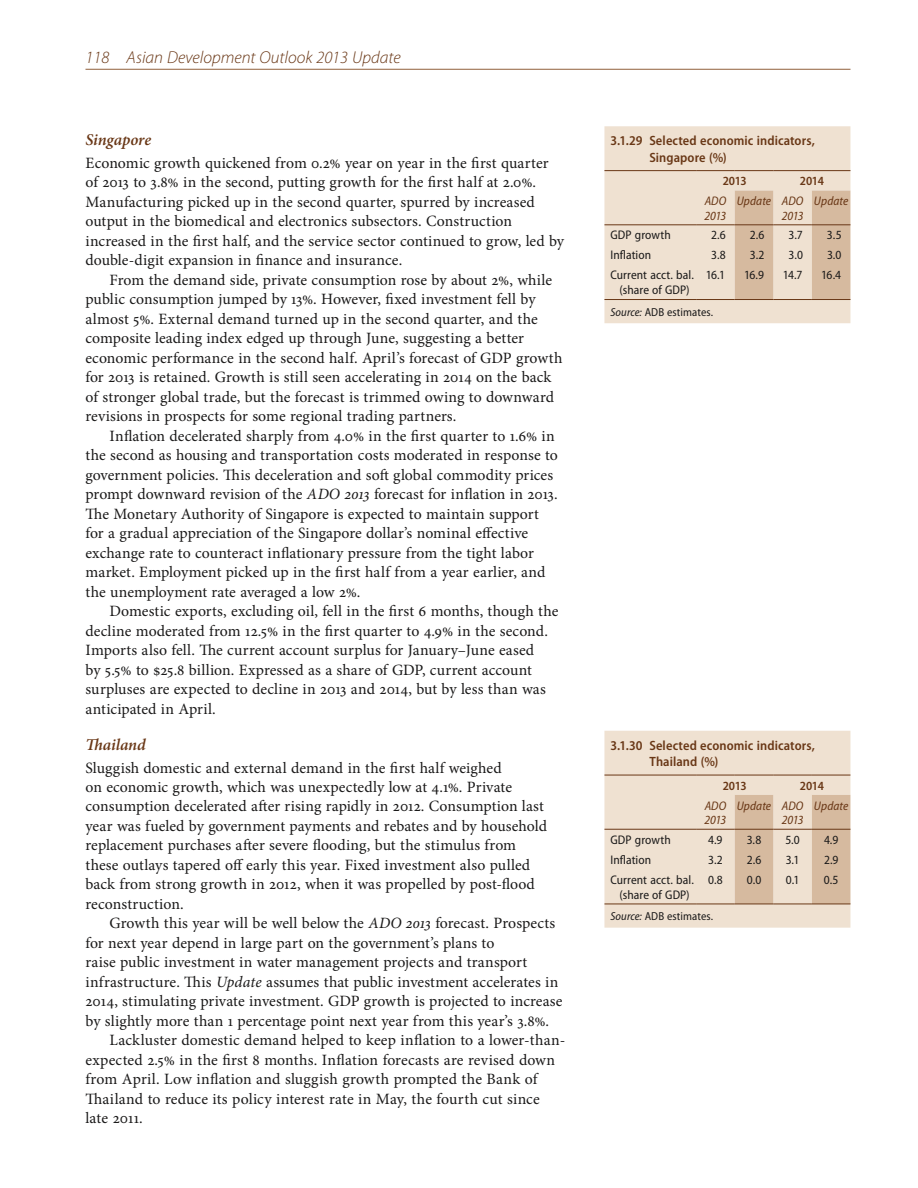
<style>
.page{position:relative;width:918px;height:1188px;background:#fff}
.page>*{position:absolute;margin:0;border:0;box-sizing:border-box;transform-origin:0 0}
.t1{font:italic 300 17.25px "Myriad Pro";color:#693716}
.t2{font:italic 600 16.5px "Minion Pro";letter-spacing:-.01em;color:#693716}
.t3{font:15.75px/19.5px "Minion Pro";letter-spacing:.005em;color:#1a1919}
.t4{font:600 semi-condensed 13.5px/16.2px "Myriad Pro";letter-spacing:.01em;color:#693716}
.t5{font:semi-condensed 12.6px/15px "Myriad Pro";letter-spacing:.005em;color:#1a1919;text-align:center}
.t6{font:italic semi-condensed 12.6px/14.4px "Myriad Pro";color:#693716}
.t7{font:600 semi-condensed 12.6px "Myriad Pro";letter-spacing:-.025em;color:#693716}
.t8{font:semi-condensed 11.7px "Myriad Pro";letter-spacing:.01em;color:#1a1919}
.s1{font-style:italic}
</style>
<div class="page">
<hr style="left:86px;top:69px;width:764px;height:1px;background:#905f3a">
<div style="left:604px;top:731px;width:246px;height:197px;background:#efe1d1"></div>
<div style="left:735px;top:795px;width:38px;height:109px;background:#d6ba9f"></div>
<div style="left:812px;top:795px;width:38px;height:109px;background:#d6ba9f"></div>
<hr style="left:604px;top:775px;width:92px;height:1px;background:#693716">
<hr style="left:696px;top:775px;width:39px;height:1px;background:#693716">
<hr style="left:735px;top:775px;width:38px;height:1px;background:#693716">
<hr style="left:773px;top:775px;width:39px;height:1px;background:#693716">
<hr style="left:812px;top:775px;width:38px;height:1px;background:#693716">
<hr style="left:604px;top:829px;width:92px;height:1px;background:#693716">
<hr style="left:696px;top:829px;width:39px;height:1px;background:#693716">
<hr style="left:735px;top:829px;width:38px;height:1px;background:#693716">
<hr style="left:773px;top:829px;width:39px;height:1px;background:#693716">
<hr style="left:812px;top:829px;width:38px;height:1px;background:#693716">
<hr style="left:604px;top:904px;width:92px;height:1px;background:#693716">
<hr style="left:696px;top:904px;width:39px;height:1px;background:#693716">
<hr style="left:735px;top:904px;width:38px;height:1px;background:#693716">
<hr style="left:773px;top:904px;width:39px;height:1px;background:#693716">
<hr style="left:812px;top:904px;width:38px;height:1px;background:#693716">
<div style="left:604px;top:126px;width:246px;height:197px;background:#efe1d1"></div>
<div style="left:735px;top:191px;width:38px;height:108px;background:#d6ba9f"></div>
<div style="left:812px;top:191px;width:38px;height:108px;background:#d6ba9f"></div>
<hr style="left:604px;top:170px;width:92px;height:1px;background:#693716">
<hr style="left:696px;top:170px;width:39px;height:1px;background:#693716">
<hr style="left:735px;top:170px;width:38px;height:1px;background:#693716">
<hr style="left:773px;top:170px;width:39px;height:1px;background:#693716">
<hr style="left:812px;top:170px;width:38px;height:1px;background:#693716">
<hr style="left:604px;top:224px;width:92px;height:1px;background:#693716">
<hr style="left:696px;top:224px;width:39px;height:1px;background:#693716">
<hr style="left:735px;top:224px;width:38px;height:1px;background:#693716">
<hr style="left:773px;top:224px;width:39px;height:1px;background:#693716">
<hr style="left:812px;top:224px;width:38px;height:1px;background:#693716">
<hr style="left:604px;top:299px;width:92px;height:1px;background:#693716">
<hr style="left:696px;top:299px;width:39px;height:1px;background:#693716">
<hr style="left:735px;top:299px;width:38px;height:1px;background:#693716">
<hr style="left:773px;top:299px;width:39px;height:1px;background:#693716">
<hr style="left:812px;top:299px;width:38px;height:1px;background:#693716">
<p class="t1" style="left:86px;top:48px;width:317px">118 Asian Development Outlook 2013 Update</p>
<p class="t2" style="left:86px;top:129px;width:67px">Singapore</p>
<p class="t3" style="left:86px;top:153px;width:480px">Economic growth quickened from 0.2% year on year in the first quarter of 2013 to 3.8% in the second, putting growth for the first half at 2.0%.<br>Manufacturing picked up in the second quarter, spurred by increased output in the biomedical and electronics subsectors. Construction increased in the first half, and the service sector continued to grow, led by double-digit expansion in finance and insurance.</p>
<p class="t3" style="left:86px;top:270px;width:479px;text-indent:24px">From the demand side, private consumption rose by about 2%, while public consumption jumped by 13%. However, fixed investment fell by almost 5%. External demand turned up in the second quarter, and the composite leading index edged up through June, suggesting a better economic performance in the second half. April’s forecast of GDP growth for 2013 is retained. Growth is still seen accelerating in 2014 on the back of stronger global trade, but the forecast is trimmed owing to downward revisions in prospects for some regional trading partners.</p>
<p class="t3" style="left:86px;top:426px;width:474px;text-indent:24px">Inflation decelerated sharply from 4.0% in the first quarter to 1.6% in the second as housing and transportation costs moderated in response to government policies. This deceleration and soft global commodity prices prompt downward revision of the <span class="s1">ADO 2013</span> forecast for inflation in 2013.<br>The Monetary Authority of Singapore is expected to maintain support for a gradual appreciation of the Singapore dollar’s nominal effective exchange rate to counteract inflationary pressure from the tight labor market. Employment picked up in the first half from a year earlier, and the unemployment rate averaged a low 2%.</p>
<p class="t3" style="left:86px;top:602px;width:475px;text-indent:24px">Domestic exports, excluding oil, fell in the first 6 months, though the decline moderated from 12.5% in the first quarter to 4.9% in the second.<br>Imports also fell. The current account surplus for January–June eased<br>by 5.5% to $25.8 billion. Expressed as a share of GDP, current account surpluses are expected to decline in 2013 and 2014, but by less than was anticipated in April.</p>
<p class="t2" style="left:86px;top:733px;width:62px">Thailand</p>
<p class="t3" style="left:86px;top:758px;width:463px">Sluggish domestic and external demand in the first half weighed<br>on economic growth, which was unexpectedly low at 4.1%. Private consumption decelerated after rising rapidly in 2012. Consumption last year was fueled by government payments and rebates and by household replacement purchases after severe flooding, but the stimulus from these outlays tapered off early this year. Fixed investment also pulled back from strong growth in 2012, when it was propelled by post-flood reconstruction.</p>
<p class="t3" style="left:110px;top:914px;width:447px">Growth this year will be well below the <span class="s1">ADO 2013</span> forecast. Prospects</p>
<p class="t3" style="left:86px;top:933px;width:410px">for next year depend in large part on the government’s plans to</p>
<p class="t3" style="left:86px;top:953px;width:443px">raise public investment in water management projects and transport</p>
<p class="t3" style="left:86px;top:972px;width:474px">infrastructure. This <span class="s1">Update</span> assumes that public investment accelerates in</p>
<p class="t3" style="left:86px;top:992px;width:479px">2014, stimulating private investment. GDP growth is projected to increase</p>
<p class="t3" style="left:86px;top:1011px;width:465px">by slightly more than 1 percentage point next year from this year’s 3.8%.</p>
<p class="t3" style="left:110px;top:1031px;width:457px">Lackluster domestic demand helped to keep inflation to a lower-than-</p>
<p class="t3" style="left:86px;top:1050px;width:471px">expected 2.5% in the first 8 months. Inflation forecasts are revised down</p>
<p class="t3" style="left:86px;top:1070px;width:454px">from April. Low inflation and sluggish growth prompted the Bank of</p>
<p class="t3" style="left:86px;top:1089px;width:456px">Thailand to reduce its policy interest rate in May, the fourth cut since</p>
<p class="t3" style="left:86px;top:1109px;width:59px">late 2011.</p>
<p class="t4" style="left:649px;top:133px;width:167px;text-indent:-39px">3.1.29 Selected economic indicators,<br>Singapore (%)</p>
<p class="t7" style="left:723px;top:174px;width:26px">2013</p>
<p class="t7" style="left:800px;top:174px;width:26px">2014</p>
<p class="t6" style="left:705px;top:194px;width:23px">ADO<br>2013</p>
<p class="t6" style="left:737px;top:194px;width:68px;text-align:right">Update ADO<br>2013</p>
<p class="t6" style="left:814px;top:194px;width:36px">Update</p>
<p class="t5" style="left:610px;top:228px;width:62px">GDP growth</p>
<p class="t5" style="left:711px;top:228px;width:16px">2.6</p>
<p class="t5" style="left:750px;top:228px;width:16px">2.6</p>
<p class="t5" style="left:789px;top:228px;width:16px">3.7</p>
<p class="t5" style="left:827px;top:228px;width:16px">3.5</p>
<p class="t5" style="left:610px;top:248px;width:42px">Inflation</p>
<p class="t5" style="left:711px;top:248px;width:16px">3.8</p>
<p class="t5" style="left:750px;top:248px;width:16px">3.2</p>
<p class="t5" style="left:789px;top:248px;width:16px">3.0</p>
<p class="t5" style="left:827px;top:248px;width:16px">3.0</p>
<p class="t5" style="left:610px;top:268px;width:85px">Current acct. bal. (share of GDP)</p>
<p class="t5" style="left:706px;top:268px;width:21px">16.1</p>
<p class="t5" style="left:744px;top:268px;width:21px">16.9</p>
<p class="t5" style="left:783px;top:268px;width:21px">14.7</p>
<p class="t5" style="left:821px;top:268px;width:22px">16.4</p>
<p class="t8" style="left:610px;top:305px;width:104px"><span class="s1">Source:</span> ADB estimates.</p>
<p class="t4" style="left:649px;top:737px;width:167px;text-indent:-39px">3.1.30 Selected economic indicators,<br>Thailand (%)</p>
<p class="t7" style="left:723px;top:779px;width:26px">2013</p>
<p class="t7" style="left:800px;top:779px;width:26px">2014</p>
<p class="t6" style="left:705px;top:798px;width:23px">ADO<br>2013</p>
<p class="t6" style="left:737px;top:798px;width:68px;text-align:right">Update ADO<br>2013</p>
<p class="t6" style="left:814px;top:798px;width:36px">Update</p>
<p class="t5" style="left:610px;top:832px;width:62px">GDP growth</p>
<p class="t5" style="left:708px;top:832px;width:16px">4.9</p>
<p class="t5" style="left:747px;top:832px;width:16px">3.8</p>
<p class="t5" style="left:785px;top:832px;width:16px">5.0</p>
<p class="t5" style="left:824px;top:832px;width:16px">4.9</p>
<p class="t5" style="left:610px;top:852px;width:42px">Inflation</p>
<p class="t5" style="left:708px;top:852px;width:16px">3.2</p>
<p class="t5" style="left:747px;top:852px;width:16px">2.6</p>
<p class="t5" style="left:786px;top:852px;width:15px">3.1</p>
<p class="t5" style="left:824px;top:852px;width:16px">2.9</p>
<p class="t5" style="left:610px;top:872px;width:85px">Current acct. bal. (share of GDP)</p>
<p class="t5" style="left:708px;top:872px;width:16px">0.8</p>
<p class="t5" style="left:747px;top:872px;width:16px">0.0</p>
<p class="t5" style="left:786px;top:872px;width:15px">0.1</p>
<p class="t5" style="left:824px;top:872px;width:16px">0.5</p>
<p class="t8" style="left:610px;top:910px;width:104px"><span class="s1">Source:</span> ADB estimates.</p>
</div>
